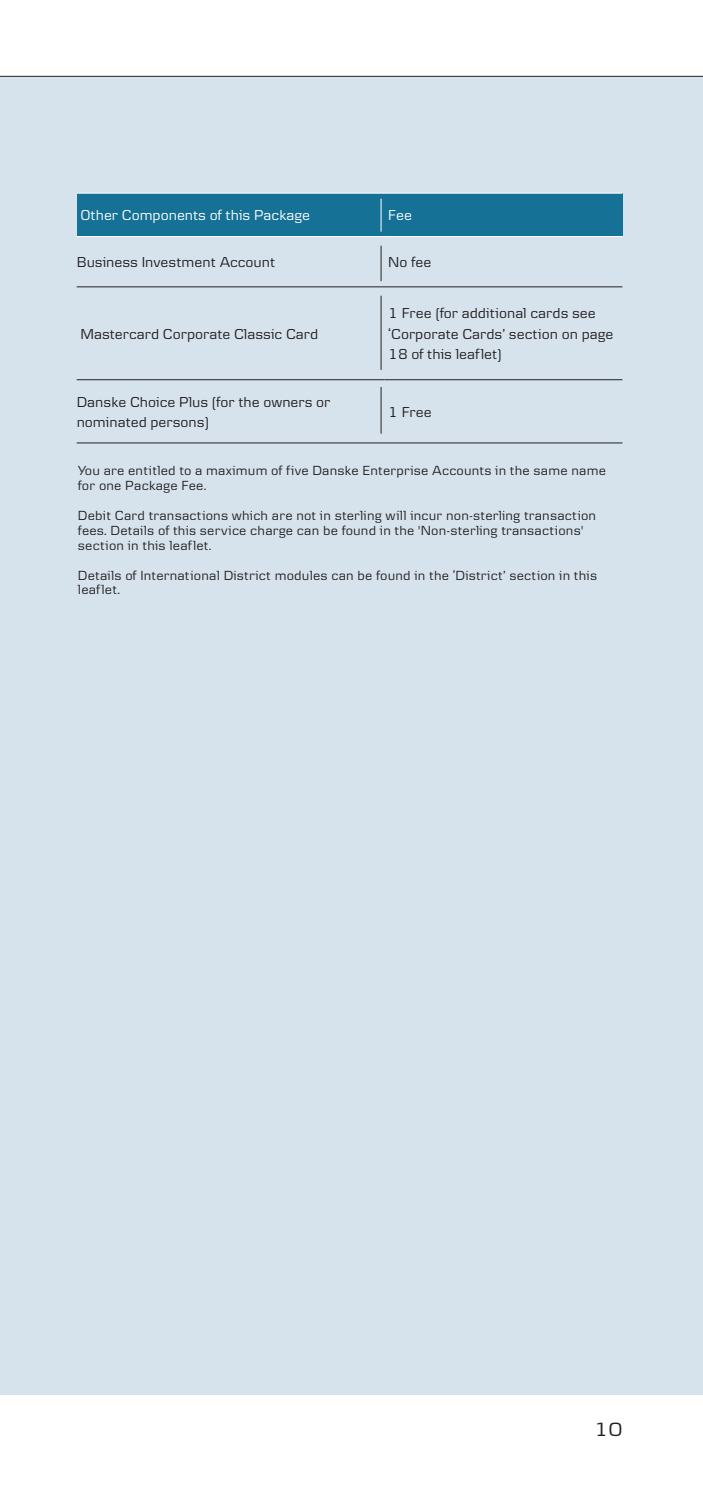
<style>
.page{position:relative;width:703px;height:1485px;background:#fff}
.page>*{position:absolute;margin:0;border:0;box-sizing:border-box;transform-origin:0 0}
.t1{font:20px "Danske Headline";color:#231f20}
.t2{font:15px/20px "Danske Text";color:#231f20}
.t3{font:15px "Danske Text";color:#fff}
.t4{font:13.75px/15px "Danske Text";letter-spacing:.015em;color:#231f20}
</style>
<div class="page">
<div style="left:0;top:76px;width:702px;height:1318px;background:#d6e3ed"></div>
<hr style="left:0;top:76px;width:702px;height:1px;background:#231f20">
<div style="left:77px;top:194px;width:307px;height:42px;background:#167196"></div>
<div style="left:384px;top:194px;width:238px;height:42px;background:#167196"></div>
<hr style="left:77px;top:193px;width:545px;height:1px;background:#fff">
<hr style="left:77px;top:236px;width:307px;height:1px;background:#fff">
<hr style="left:384px;top:236px;width:238px;height:1px;background:#fff">
<hr style="left:77px;top:286px;width:545px;height:1px;background:#231f20">
<hr style="left:77px;top:379px;width:307px;height:1px;background:#231f20">
<hr style="left:384px;top:379px;width:238px;height:1px;background:#231f20">
<hr style="left:77px;top:443px;width:545px;height:1px;background:#231f20">
<hr style="left:380px;top:199px;width:1px;height:33px;background:#fff">
<hr style="left:380px;top:246px;width:1px;height:35px;background:#231f20">
<hr style="left:380px;top:296px;width:1px;height:74px;background:#231f20">
<hr style="left:380px;top:387px;width:1px;height:47px;background:#231f20">
<p class="t3" style="left:80px;top:210px;width:231px">Other Components of this Package</p>
<p class="t3" style="left:388px;top:210px;width:25px">Fee</p>
<p class="t2" style="left:77px;top:253px;width:200px">Business Investment Account</p>
<p class="t2" style="left:388px;top:253px;width:45px">No fee</p>
<p class="t2" style="left:80px;top:325px;width:239px">Mastercard Corporate Classic Card</p>
<p class="t2" style="left:388px;top:305px;width:227px">1 Free (for additional cards see ‘Corporate Cards’ section on page<br>18 of this leaflet)</p>
<p class="t2" style="left:77px;top:393px;width:255px">Danske Choice Plus (for the owners or nominated persons)</p>
<p class="t2" style="left:388px;top:403px;width:45px">1 Free</p>
<p class="t4" style="left:78px;top:465px;width:529px">You are entitled to a maximum of five Danske Enterprise Accounts in the same name for one Package Fee.</p>
<p class="t4" style="left:78px;top:510px;width:519px">Debit Card transactions which are not in sterling will incur non-sterling transaction fees. Details of this service charge can be found in the 'Non-sterling transactions' section in this leaflet.</p>
<p class="t4" style="left:78px;top:570px;width:520px">Details of International District modules can be found in the ‘District’ section in this leaflet.</p>
<h1 class="t1" style="left:594px;top:1422px;width:29px">10</h1>
</div>
